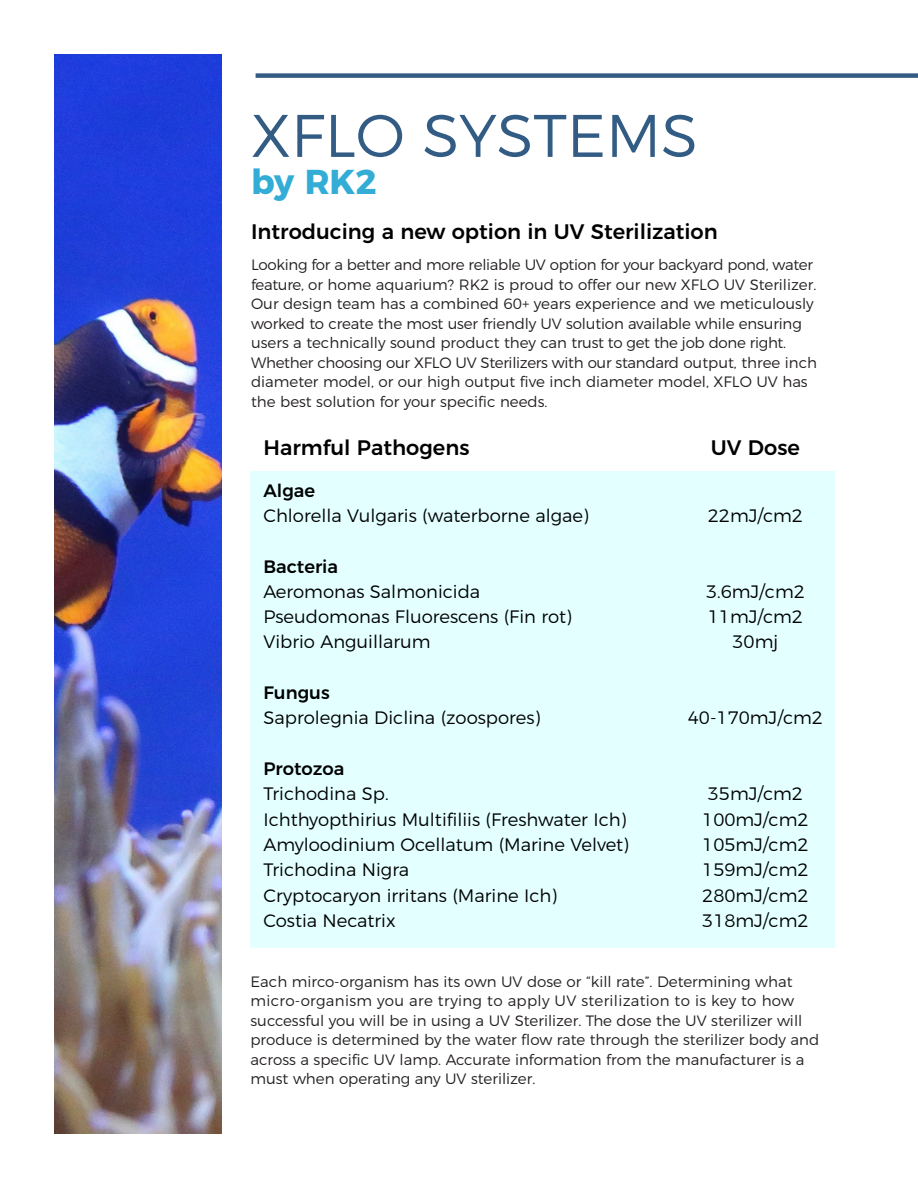
<style>
.page{position:relative;width:918px;height:1188px;background:#fff}
.page>*{position:absolute;margin:0;border:0;box-sizing:border-box;transform-origin:0 0}
.t1{font:300 60px "Montserrat";color:#335c85}
.t2{font:700 34.5px "Montserrat";color:#33add6}
.t3{font:500 21px "Montserrat";color:#000}
.t4{font:300 18px "Montserrat";color:#000}
.t5{font:500 18px "Montserrat";color:#000}
.t6{font:300 15px/19.5px "Montserrat";color:#231f20}
</style>
<div class="page">
<img style="left:54px;top:54px;width:167px;height:1080px">
<div style="left:250px;top:471px;width:585px;height:476px;background:#e3ffff"></div>
<div style="left:256px;top:73px;width:662px;height:5px;background:#335c85"></div>
<p class="t1" style="left:251px;top:89px;width:448px">XFLO SYSTEMS</p>
<p class="t2" style="left:251px;top:154px;width:127px">by RK2</p>
<p class="t3" style="left:251px;top:215px;width:468px">Introducing a new option in UV Sterilization</p>
<p class="t6" style="left:251px;top:254px;width:567px">Looking for a better and more reliable UV option for your backyard pond, water feature, or home aquarium? RK2 is proud to offer our new XFLO UV Sterilizer.<br>Our design team has a combined 60+ years experience and we meticulously worked to create the most user friendly UV solution available while ensuring users a technically sound product they can trust to get the job done right.<br>Whether choosing our XFLO UV Sterilizers with our standard output, three inch diameter model, or our high output five inch diameter model, XFLO UV has the best solution for your specific needs.</p>
<p class="t3" style="left:263px;top:431px;width:208px">Harmful Pathogens</p>
<p class="t3" style="left:711px;top:431px;width:90px">UV Dose</p>
<p class="t5" style="left:263px;top:476px;width:53px">Algae</p>
<p class="t4" style="left:263px;top:501px;width:327px">Chlorella Vulgaris (waterborne algae)</p>
<p class="t4" style="left:708px;top:501px;width:97px">22mJ/cm2</p>
<p class="t5" style="left:263px;top:552px;width:76px">Bacteria</p>
<p class="t4" style="left:263px;top:577px;width:218px">Aeromonas Salmonicida</p>
<p class="t4" style="left:706px;top:577px;width:100px">3.6mJ/cm2</p>
<p class="t4" style="left:263px;top:603px;width:310px">Pseudomonas Fluorescens (Fin rot)</p>
<p class="t4" style="left:708px;top:603px;width:97px">11mJ/cm2</p>
<p class="t4" style="left:263px;top:628px;width:169px">Vibrio Anguillarum</p>
<p class="t4" style="left:733px;top:628px;width:47px">30mj</p>
<p class="t5" style="left:263px;top:678px;width:68px">Fungus</p>
<p class="t4" style="left:263px;top:704px;width:278px">Saprolegnia Diclina (zoospores)</p>
<p class="t4" style="left:688px;top:704px;width:137px">40-170mJ/cm2</p>
<p class="t5" style="left:263px;top:754px;width:82px">Protozoa</p>
<p class="t4" style="left:263px;top:780px;width:127px">Trichodina Sp.</p>
<p class="t4" style="left:708px;top:780px;width:97px">35mJ/cm2</p>
<p class="t4" style="left:263px;top:805px;width:364px">Ichthyopthirius Multifiliis (Freshwater Ich)</p>
<p class="t4" style="left:702px;top:805px;width:108px">100mJ/cm2</p>
<p class="t4" style="left:263px;top:831px;width:367px">Amyloodinium Ocellatum (Marine Velvet)</p>
<p class="t4" style="left:702px;top:831px;width:108px">105mJ/cm2</p>
<p class="t4" style="left:263px;top:856px;width:147px">Trichodina Nigra</p>
<p class="t4" style="left:702px;top:856px;width:108px">159mJ/cm2</p>
<p class="t4" style="left:263px;top:881px;width:295px">Cryptocaryon irritans (Marine Ich)</p>
<p class="t4" style="left:702px;top:881px;width:108px">280mJ/cm2</p>
<p class="t4" style="left:263px;top:907px;width:134px">Costia Necatrix</p>
<p class="t4" style="left:702px;top:907px;width:108px">318mJ/cm2</p>
<p class="t6" style="left:250px;top:971px;width:570px">Each mirco-organism has its own UV dose or “kill rate”. Determining what micro-organism you are trying to apply UV sterilization to is key to how successful you will be in using a UV Sterilizer. The dose the UV sterilizer will produce is determined by the water flow rate through the sterilizer body and across a specific UV lamp. Accurate information from the manufacturer is a must when operating any UV sterilizer.</p>
</div>
